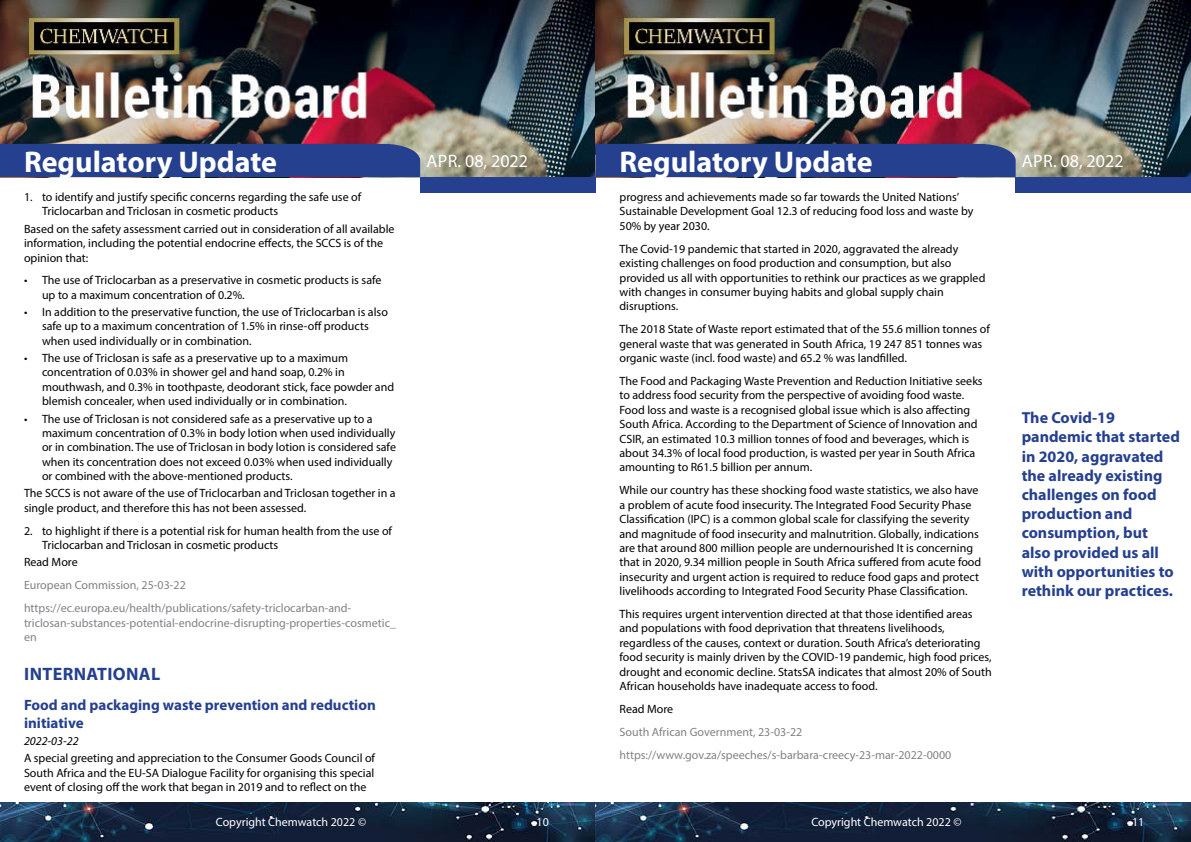
<style>
.page{position:relative;width:1191px;height:842px;background:#fff}
.page>*{position:absolute;margin:0;border:0;box-sizing:border-box;transform-origin:0 0}
.t1{font:700 30px "Myriad Pro";color:#fff}
.t2{font:18px "Myriad Pro";color:#fff}
.t3{font:700 18px "Myriad Pro";letter-spacing:.02em;color:#25408f}
.t4{font:700 16px/19.2px "Myriad Pro";color:#25408f}
.t5{font:700 15px/18px "Myriad Pro";color:#25408f}
.t6{font:12px/14.4px "Myriad Pro";color:#000}
.t7{font:12px/22.9px "Myriad Pro";color:#808285}
.t8{font:12px "Myriad Pro";color:#fff}
.t9{font:italic 12px "Myriad Pro";color:#000}
</style>
<div class="page">
<img style="left:0;top:0;width:1191px;height:177px">
<div style="left:420px;top:177px;width:175px;height:15px;background:#25408f"></div>
<div style="left:1015px;top:177px;width:176px;height:15px;background:#25408f"></div>
<div style="left:0;top:144px;width:420px;height:33px;background:#25408f"></div>
<div style="left:595px;top:144px;width:420px;height:33px;background:#25408f"></div>
<img style="left:0;top:802px;width:1191px;height:40px">
<h1 class="t1" style="left:24px;top:142px;width:255px">Regulatory Update</h1>
<h1 class="t1" style="left:619px;top:142px;width:255px">Regulatory Update</h1>
<p class="t6" style="left:619px;top:190px;width:355px">progress and achievements made so far towards the United Nations’<br>Sustainable Development Goal 12.3 of reducing food loss and waste by<br>50% by year 2030.</p>
<p class="t6" style="left:619px;top:241px;width:367px">The Covid-19 pandemic that started in 2020, aggravated the already existing challenges on food production and consumption, but also provided us all with opportunities to rethink our practices as we grappled with changes in consumer buying habits and global supply chain disruptions.</p>
<p class="t6" style="left:619px;top:322px;width:372px">The 2018 State of Waste report estimated that of the 55.6 million tonnes of general waste that was generated in South Africa, 19 247 851 tonnes was organic waste (incl. food waste) and 65.2 % was landfilled.</p>
<p class="t6" style="left:619px;top:374px;width:365px">The Food and Packaging Waste Prevention and Reduction Initiative seeks to address food security from the perspective of avoiding food waste.<br>Food loss and waste is a recognised global issue which is also affecting South Africa. According to the Department of Science of Innovation and CSIR, an estimated 10.3 million tonnes of food and beverages, which is about 34.3% of local food production, is wasted per year in South Africa amounting to R61.5 billion per annum.</p>
<p class="t6" style="left:619px;top:483px;width:363px">While our country has these shocking food waste statistics, we also have a problem of acute food insecurity. The Integrated Food Security Phase Classification (IPC) is a common global scale for classifying the severity and magnitude of food insecurity and malnutrition. Globally, indications are that around 800 million people are undernourished It is concerning that in 2020, 9.34 million people in South Africa suffered from acute food insecurity and urgent action is required to reduce food gaps and protect livelihoods according to Integrated Food Security Phase Classification.</p>
<p class="t6" style="left:619px;top:607px;width:374px">This requires urgent intervention directed at that those identified areas and populations with food deprivation that threatens livelihoods, regardless of the causes, context or duration. South Africa’s deteriorating food security is mainly driven by the COVID-19 pandemic, high food prices, drought and economic decline. StatsSA indicates that almost 20% of South African households have inadequate access to food.</p>
<p class="t6" style="left:619px;top:701px;width:55px">Read More</p>
<p class="t7" style="left:619px;top:720px;width:333px">South African Government, 23-03-22 https://www.gov.za/speeches/s-barbara-creecy-23-mar-2022-0000</p>
<h2 class="t2" style="left:426px;top:149px;width:103px">Apr. 08, 2022</h2>
<h2 class="t2" style="left:1022px;top:149px;width:103px">Apr. 08, 2022</h2>
<p class="t6" style="left:42px;top:190px;width:321px;text-indent:-18px">1. to identify and justify specific concerns regarding the safe use of<br>Triclocarban and Triclosan in cosmetic products</p>
<p class="t6" style="left:24px;top:221px;width:372px">Based on the safety assessment carried out in consideration of all available information, including the potential endocrine effects, the SCCS is of the opinion that:</p>
<p class="t6" style="left:42px;top:273px;width:341px;text-indent:-18px">• The use of Triclocarban as a preservative in cosmetic products is safe up to a maximum concentration of 0.2%.</p>
<p class="t6" style="left:42px;top:305px;width:347px;text-indent:-18px">• In addition to the preservative function, the use of Triclocarban is also safe up to a maximum concentration of 1.5% in rinse-off products when used individually or in combination.</p>
<p class="t6" style="left:42px;top:351px;width:354px;text-indent:-18px">• The use of Triclosan is safe as a preservative up to a maximum concentration of 0.03% in shower gel and hand soap, 0.2% in mouthwash, and 0.3% in toothpaste, deodorant stick, face powder and blemish concealer, when used individually or in combination.</p>
<p class="t6" style="left:42px;top:411px;width:355px;text-indent:-18px">• The use of Triclosan is not considered safe as a preservative up to a maximum concentration of 0.3% in body lotion when used individually or in combination. The use of Triclosan in body lotion is considered safe when its concentration does not exceed 0.03% when used individually or combined with the above-mentioned products.</p>
<p class="t6" style="left:24px;top:486px;width:373px">The SCCS is not aware of the use of Triclocarban and Triclosan together in a single product, and therefore this has not been assessed.</p>
<p class="t6" style="left:42px;top:523px;width:351px;text-indent:-18px">2. to highlight if there is a potential risk for human health from the use of<br>Triclocarban and Triclosan in cosmetic products</p>
<p class="t6" style="left:24px;top:555px;width:55px">Read More</p>
<p class="t7" style="left:24px;top:573px;width:329px">European Commission, 25-03-22 https://ec.europa.eu/health/publications/safety-triclocarban-and-</p>
<p class="t7" style="left:24px;top:615px;width:373px;line-height:14.4px">triclosan-substances-potential-endocrine-disrupting-properties-cosmetic_ en</p>
<h2 class="t3" style="left:24px;top:662px;width:138px">INTERNATIONAL</h2>
<p class="t5" style="left:24px;top:695px;width:353px">Food and packaging waste prevention and reduction initiative</p>
<p class="t9" style="left:24px;top:733px;width:56px">2022-03-22</p>
<p class="t6" style="left:24px;top:751px;width:353px;text-align:justify">A special greeting and appreciation to the Consumer Goods Council of South Africa and the EU-SA Dialogue Facility for organising this special event of closing off the work that began in 2019 and to reflect on the</p>
<h3 class="t4" style="left:1021px;top:408px;width:160px">The Covid-19 pandemic that started in 2020, aggravated the already existing challenges on food production and consumption, but also provided us all with opportunities to rethink our practices.</h3>
<p class="t8" style="left:216px;top:815px;width:152px">Copyright Chemwatch 2022 ©</p>
<p class="t8" style="left:536px;top:815px;width:14px">10</p>
<p class="t8" style="left:811px;top:815px;width:152px">Copyright Chemwatch 2022 ©</p>
<p class="t8" style="left:1132px;top:815px;width:14px">11</p>
</div>
